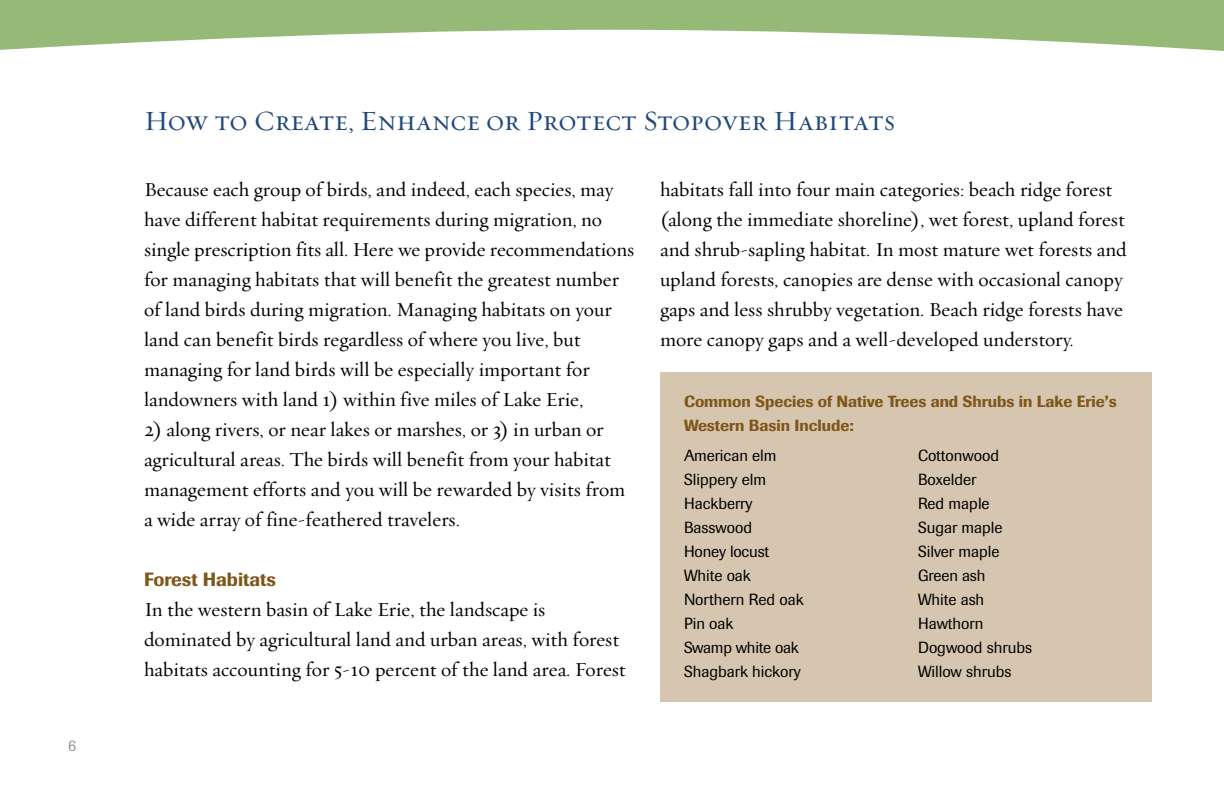
<style>
.page{position:relative;width:1224px;height:792px;background:#fff}
.page>*{position:absolute;margin:0;border:0;box-sizing:border-box;transform-origin:0 0}
.t1{font:28px "Oakleaf Small Caps Roman";color:#20487b}
.t2{font:20px/30px "Oakleaf";color:#000}
.t3{font:500 19px "Imago";color:#7f5619}
.t4{font:16px/24px "Imago";color:#000}
.t5{font:500 16px/24px "Imago";color:#7f5619}
.t6{font:16px "Imago";color:#939598}
</style>
<div class="page">
<svg style="left:0;top:0;width:1224px;height:51px;fill:#95ba78"></svg>
<div style="left:660px;top:372px;width:492px;height:330px;background:#d6c5af"></div>
<p class="t6" style="left:68px;top:739px;width:9px">6</p>
<h1 class="t1" style="left:144px;top:112px;width:753px">How to Create, Enhance or Protect Stopover Habitats</h1>
<p class="t2" style="left:144px;top:174px;width:492px">Because each group of birds, and indeed, each species, may have different habitat requirements during migration, no single prescription fits all. Here we provide recommendations for managing habitats that will benefit the greatest number of land birds during migration. Managing habitats on your land can benefit birds regardless of where you live, but managing for land birds will be especially important for landowners with land 1) within five miles of Lake Erie,</p>
<p class="t2" style="left:144px;top:414px;width:483px">2) along rivers, or near lakes or marshes, or 3) in urban or agricultural areas. The birds will benefit from your habitat management efforts and you will be rewarded by visits from a wide array of fine-feathered travelers.</p>
<p class="t3" style="left:144px;top:573px;width:133px">Forest Habitats</p>
<p class="t2" style="left:144px;top:594px;width:483px">In the western basin of Lake Erie, the landscape is dominated by agricultural land and urban areas, with forest habitats accounting for 5-10 percent of the land area. Forest</p>
<p class="t2" style="left:660px;top:174px;width:468px">habitats fall into four main categories: beach ridge forest (along the immediate shoreline), wet forest, upland forest and shrub-sapling habitat. In most mature wet forests and upland forests, canopies are dense with occasional canopy gaps and less shrubby vegetation. Beach ridge forests have more canopy gaps and a well-developed understory.</p>
<p class="t5" style="left:684px;top:391px;width:434px">Common Species of Native Trees and Shrubs in Lake Erie’s<br>Western Basin Include:</p>
<p class="t4" style="left:684px;top:445px;width:121px">American elm<br>Slippery elm<br>Hackberry<br>Basswood<br>Honey locust<br>White oak<br>Northern Red oak<br>Pin oak<br>Swamp white oak<br>Shagbark hickory</p>
<p class="t4" style="left:918px;top:445px;width:116px">Cottonwood<br>Boxelder<br>Red maple<br>Sugar maple<br>Silver maple<br>Green ash<br>White ash<br>Hawthorn<br>Dogwood shrubs<br>Willow shrubs</p>
</div>
